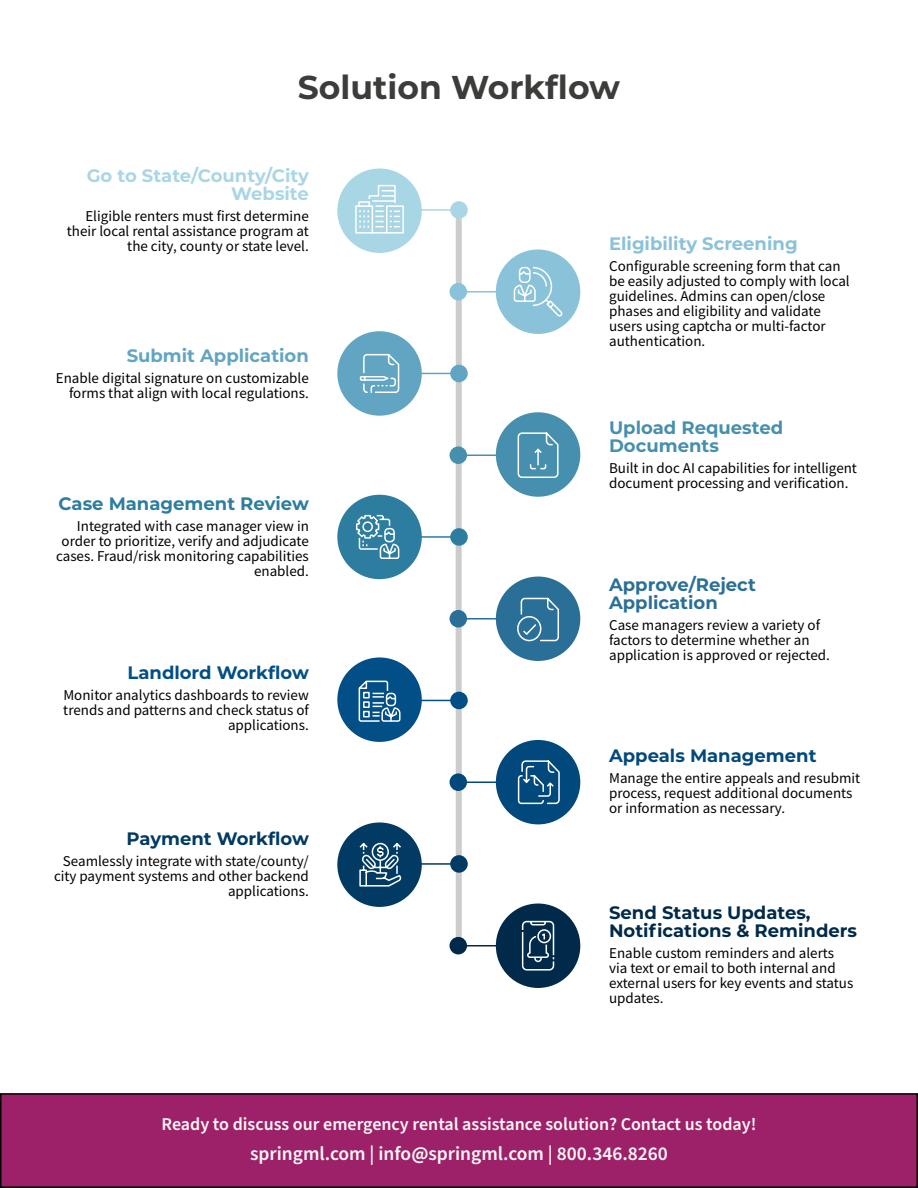
<style>
.page{position:relative;width:918px;height:1188px;background:#fff}
.page>*{position:absolute;margin:0;border:0;box-sizing:border-box;transform-origin:0 0}
.t1{font:700 33px "Montserrat";color:#3c3c3b}
.t2{font:600 19.5px "Source Sans Pro";color:#fef6f6}
.t3{font:600 18px "Source Sans Pro";color:#fef6f6}
.t4{font:700 18px/18px "Montserrat";color:#012a4a}
.t5{font:700 18px/18px "Montserrat";color:#a9d6e5;text-align:right}
.t6{font:700 18px/18px "Montserrat";color:#2a6f97}
.t7{font:700 18px/18px "Montserrat";color:#468faf}
.t8{font:700 18px "Montserrat";color:#89c2d9}
.t9{font:700 18px "Montserrat";color:#2c7da0}
.t10{font:700 18px "Montserrat";color:#61a5c2}
.t11{font:700 18px "Montserrat";color:#01497c}
.t12{font:700 18px "Montserrat";color:#014f86}
.t13{font:700 18px "Montserrat";color:#013a63}
.t14{font:15px/15px "Source Sans Pro";color:#000101;text-align:right}
</style>
<div class="page">
<div style="left:1px;top:1094px;width:916px;height:93px;background:#9c2169"></div>
<div style="left:0;top:1093px;width:918px;height:95px;border:2px solid #000"></div>
<svg style="left:453px;top:218px;width:12px;height:734px"></svg>
<hr style="left:399px;top:209px;width:60px;height:2px;background:#a9d6e5">
<div style="left:450px;top:201px;width:18px;height:18px;background:#a9d6e5;border-radius:50%"></div>
<div style="left:449px;top:283px;width:18px;height:18px;background:#89c2d9;border-radius:50%"></div>
<hr style="left:399px;top:373px;width:60px;height:1px;background:#61a5c2">
<div style="left:450px;top:365px;width:18px;height:17px;background:#61a5c2;border-radius:50%"></div>
<div style="left:449px;top:446px;width:18px;height:18px;background:#468faf;border-radius:50%"></div>
<hr style="left:399px;top:536px;width:60px;height:2px;background:#2c7da0">
<div style="left:450px;top:528px;width:18px;height:18px;background:#2c7da0;border-radius:50%"></div>
<div style="left:449px;top:610px;width:18px;height:18px;background:#2a6f97;border-radius:50%"></div>
<hr style="left:399px;top:700px;width:60px;height:1px;background:#014f86">
<div style="left:450px;top:692px;width:18px;height:17px;background:#014f86;border-radius:50%"></div>
<div style="left:449px;top:773px;width:18px;height:18px;background:#01497c;border-radius:50%"></div>
<hr style="left:399px;top:863px;width:60px;height:2px;background:#013a63">
<div style="left:450px;top:855px;width:18px;height:18px;background:#013a63;border-radius:50%"></div>
<div style="left:449px;top:937px;width:18px;height:17px;background:#012a4a;border-radius:50%"></div>
<hr style="left:459px;top:291px;width:60px;height:2px;background:#89c2d9">
<hr style="left:459px;top:455px;width:60px;height:1px;background:#468faf">
<hr style="left:459px;top:618px;width:60px;height:2px;background:#2a6f97">
<hr style="left:459px;top:782px;width:60px;height:1px;background:#01497c">
<hr style="left:459px;top:945px;width:60px;height:1px;background:#012a4a">
<div style="left:337px;top:169px;width:85px;height:84px;background:#a9d6e5;border-radius:50%"></div>
<div style="left:337px;top:331px;width:85px;height:85px;background:#61a5c2;border-radius:50%"></div>
<div style="left:337px;top:495px;width:85px;height:84px;background:#2c7da0;border-radius:50%"></div>
<div style="left:496px;top:249px;width:84px;height:85px;background:#89c2d9;border-radius:50%"></div>
<div style="left:496px;top:412px;width:84px;height:85px;background:#468faf;border-radius:50%"></div>
<div style="left:496px;top:577px;width:84px;height:84px;background:#2a6f97;border-radius:50%"></div>
<div style="left:337px;top:657px;width:85px;height:85px;background:#014f86;border-radius:50%"></div>
<div style="left:496px;top:740px;width:84px;height:84px;background:#01497c;border-radius:50%"></div>
<div style="left:337px;top:822px;width:85px;height:85px;background:#013a63;border-radius:50%"></div>
<div style="left:496px;top:904px;width:84px;height:84px;background:#012a4a;border-radius:50%"></div>
<svg style="left:355px;top:184px;width:49px;height:50px"></svg>
<svg style="left:513px;top:266px;width:50px;height:51px"></svg>
<svg style="left:517px;top:432px;width:42px;height:46px"></svg>
<svg style="left:359px;top:353px;width:41px;height:40px"></svg>
<svg style="left:356px;top:514px;width:44px;height:45px"></svg>
<svg style="left:517px;top:597px;width:42px;height:45px"></svg>
<svg style="left:358px;top:680px;width:43px;height:42px"></svg>
<svg style="left:359px;top:842px;width:43px;height:45px"></svg>
<svg style="left:521px;top:920px;width:34px;height:51px"></svg>
<svg style="left:517px;top:760px;width:43px;height:45px"></svg>
<p class="t1" style="left:298px;top:63px;width:324px">Solution Workflow</p>
<p class="t5" style="left:87px;top:166px;width:224px">Go to State/County/City<br>Website</p>
<p class="t14" style="left:67px;top:209px;width:244px">Eligible renters must first determine their local rental assistance program at the city, county or state level.</p>
<p class="t10" style="left:127px;top:342px;width:184px">Submit Application</p>
<p class="t14" style="left:56px;top:370px;width:255px">Enable digital signature on customizable forms that align with local regulations.</p>
<p class="t9" style="left:58px;top:491px;width:252px">Case Management Review</p>
<p class="t14" style="left:56px;top:518px;width:254px">Integrated with case manager view in order to prioritize, verify and adjudicate cases. Fraud/risk monitoring capabilities enabled.</p>
<p class="t12" style="left:127px;top:659px;width:183px">Landlord Workflow</p>
<p class="t14" style="left:63px;top:687px;width:247px">Monitor analytics dashboards to review trends and patterns and check status of applications.</p>
<p class="t13" style="left:127px;top:825px;width:184px">Payment Workflow</p>
<p class="t14" style="left:54px;top:853px;width:256px">Seamlessly integrate with state/county/ city payment systems and other backend applications.</p>
<p class="t8" style="left:609px;top:231px;width:190px">Eligibility Screening</p>
<p class="t14" style="left:609px;top:258px;width:242px;text-align:left">Configurable screening form that can be easily adjusted to comply with local guidelines. Admins can open/close phases and eligibility and validate users using captcha or multi-factor authentication.</p>
<p class="t7" style="left:609px;top:418px;width:176px">Upload Requested<br>Documents</p>
<p class="t14" style="left:609px;top:461px;width:249px;text-align:left">Built in doc AI capabilities for intelligent document processing and verification.</p>
<p class="t6" style="left:609px;top:574px;width:148px">Approve/Reject<br>Application</p>
<p class="t14" style="left:609px;top:617px;width:222px;text-align:left">Case managers review a variety of factors to determine whether an application is approved or rejected.</p>
<p class="t11" style="left:609px;top:743px;width:209px">Appeals Management</p>
<p class="t14" style="left:609px;top:770px;width:253px;text-align:left">Manage the entire appeals and resubmit process, request additional documents or information as necessary.</p>
<p class="t4" style="left:609px;top:903px;width:250px">Send Status Updates,<br>Notifications &amp; Reminders</p>
<p class="t14" style="left:609px;top:945px;width:246px;text-align:left">Enable custom reminders and alerts via text or email to both internal and external users for key events and status updates.</p>
<p class="t3" style="left:162px;top:1112px;width:596px">Ready to discuss our emergency rental assistance solution? Contact us today!</p>
<p class="t2" style="left:250px;top:1141px;width:419px">springml.com | info@springml.com | 800.346.8260</p>
</div>
